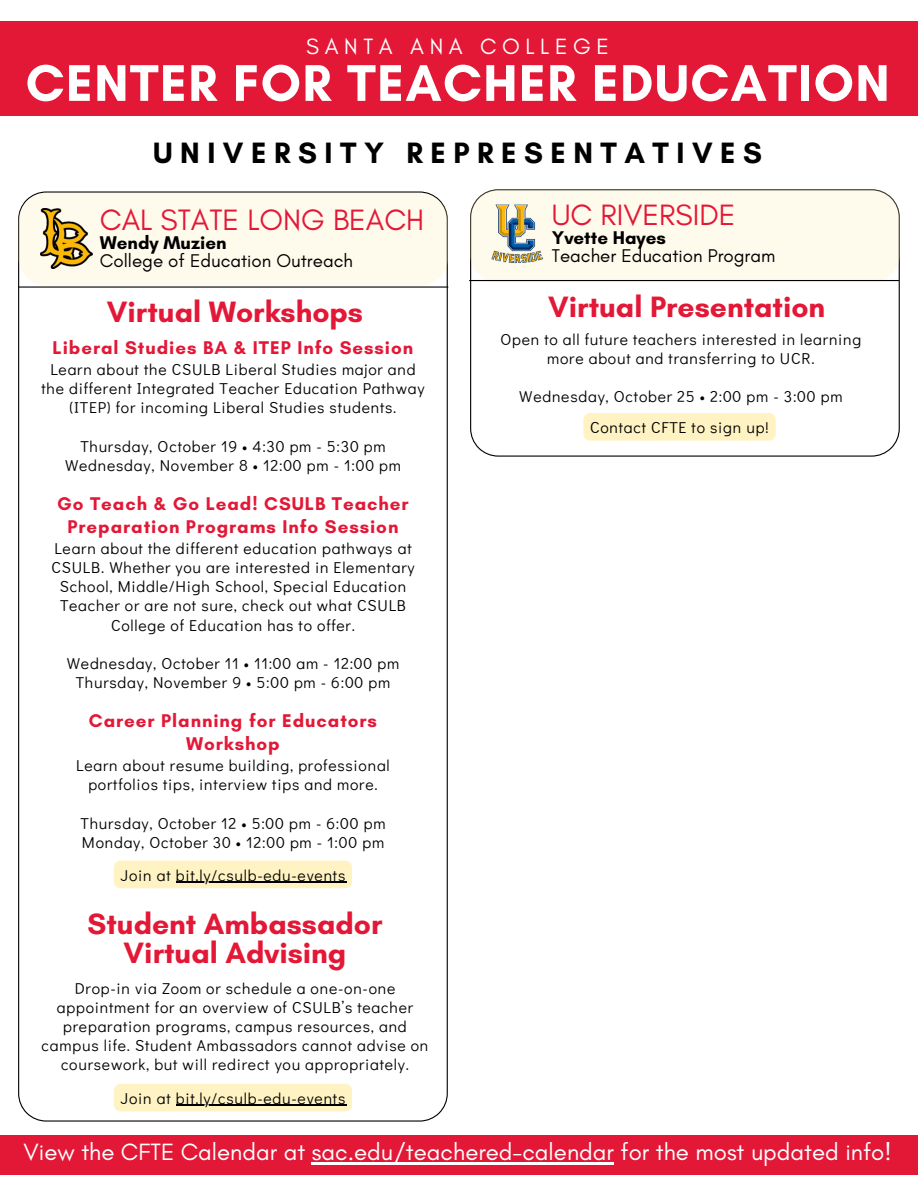
<style>
.page{position:relative;width:918px;height:1188px;background:#fff}
.page>*{position:absolute;margin:0;border:0;box-sizing:border-box;transform-origin:0 0}
.t1{font:700 52.5px "Glacial Indifference";letter-spacing:.025em;color:#fff}
.t2{font:700 30px/29.2px "Glacial Indifference";color:#e31837;text-align:center}
.t3{font:30px "Glacial Indifference";color:#e31837}
.t4{font:700 30px "Glacial Indifference";letter-spacing:.25em;color:#000}
.t5{font:24px "Glacial Indifference";color:#fff}
.t6{font:22.5px "Glacial Indifference";letter-spacing:.25em;color:#fff}
.t7{font:700 18.75px/22.5px "Glacial Indifference";letter-spacing:.05em;color:#e31837;text-align:center}
.t8{font:18.75px "Glacial Indifference";color:#000}
.t9{font:700 18.75px "Glacial Indifference";color:#000}
.t10{font:15.75px/19.2px "Didact Gothic";letter-spacing:.05em;color:#000;text-align:center}
</style>
<div class="page">
<div style="left:0;top:1135px;width:918px;height:40px;background:#e31837"></div>
<hr style="left:312px;top:1162px;width:302px;height:3px;background:#fff">
<div style="left:0;top:21px;width:918px;height:95px;background:#e31837"></div>
<svg style="left:470px;top:282px;width:430px;height:175px"></svg>
<div style="left:470px;top:189px;width:430px;height:93px;background:#fffbec"></div>
<svg style="left:18px;top:191px;width:430px;height:931px"></svg>
<div style="left:18px;top:193px;width:430px;height:93px;background:#fffbec"></div>
<img style="left:40px;top:208px;width:52px;height:60px">
<hr style="left:19px;top:286px;width:429px;height:2px;background:#000">
<img style="left:490px;top:203px;width:54px;height:61px">
<div style="left:583px;top:413px;width:193px;height:28px;background:#fff3c3"></div>
<hr style="left:469px;top:280px;width:430px;height:1px;background:#000">
<div style="left:114px;top:861px;width:238px;height:27px;background:#fff3c3"></div>
<hr style="left:176px;top:882px;width:170px;height:1px;background:#000">
<div style="left:114px;top:1084px;width:238px;height:27px;background:#fff3c3"></div>
<hr style="left:176px;top:1105px;width:170px;height:1px;background:#000">
<p class="t6" style="left:306px;top:33px;width:304px">SANTA ANA COLLEGE</p>
<p class="t1" style="left:26px;top:51px;width:866px">CENTER FOR TEACHER EDUCATION</p>
<p class="t4" style="left:153px;top:134px;width:610px">UNIVERSITY REPRESENTATIVES</p>
<p class="t3" style="left:100px;top:201px;width:326px">CAL STATE LONG BEACH</p>
<p class="t9" style="left:100px;top:231px;width:128px">Wendy Muzien</p>
<p class="t8" style="left:100px;top:249px;width:255px">College of Education Outreach</p>
<p class="t2" style="left:107px;top:297px;width:258px">Virtual Workshops</p>
<p class="t7" style="left:53px;top:336px;width:362px">Liberal Studies BA &amp; ITEP Info Session</p>
<p class="t10" style="left:41px;top:359px;width:385px">Learn about the CSULB Liberal Studies major and the different Integrated Teacher Education Pathway (ITEP) for incoming Liberal Studies students.</p>
<p class="t10" style="left:80px;top:436px;width:307px">Thursday, October 19 • 4:30 pm - 5:30 pm</p>
<p class="t10" style="left:65px;top:455px;width:338px">Wednesday, November 8 • 12:00 pm - 1:00 pm</p>
<p class="t7" style="left:57px;top:492px;width:353px">Go Teach &amp; Go Lead! CSULB Teacher<br>Preparation Programs Info Session</p>
<p class="t10" style="left:52px;top:538px;width:365px">Learn about the different education pathways at CSULB. Whether you are interested in Elementary School, Middle/High School, Special Education Teacher or are not sure, check out what CSULB College of Education has to offer.</p>
<p class="t10" style="left:67px;top:653px;width:334px">Wednesday, October 11 • 11:00 am - 12:00 pm</p>
<p class="t10" style="left:76px;top:672px;width:316px">Thursday, November 9 • 5:00 pm - 6:00 pm</p>
<p class="t7" style="left:89px;top:709px;width:290px">Career Planning for Educators<br>Workshop</p>
<p class="t10" style="left:76px;top:755px;width:315px">Learn about resume building, professional portfolios tips, interview tips and more.</p>
<p class="t10" style="left:81px;top:813px;width:306px">Thursday, October 12 • 5:00 pm - 6:00 pm</p>
<p class="t10" style="left:82px;top:832px;width:304px">Monday, October 30 • 12:00 pm - 1:00 pm</p>
<p class="t10" style="left:121px;top:865px;width:226px">Join at bit.ly/csulb-edu-events</p>
<p class="t2" style="left:87px;top:909px;width:297px">Student Ambassador<br>Virtual Advising</p>
<p class="t10" style="left:42px;top:978px;width:388px">Drop-in via Zoom or schedule a one-on-one appointment for an overview of CSULB’s teacher preparation programs, campus resources, and campus life. Student Ambassadors cannot advise on coursework, but will redirect you appropriately.</p>
<p class="t10" style="left:121px;top:1088px;width:226px">Join at bit.ly/csulb-edu-events</p>
<p class="t3" style="left:552px;top:196px;width:185px">UC RIVERSIDE</p>
<p class="t9" style="left:552px;top:226px;width:116px">Yvette Hayes</p>
<p class="t8" style="left:552px;top:244px;width:225px">Teacher Education Program</p>
<p class="t2" style="left:548px;top:292px;width:279px">Virtual Presentation</p>
<p class="t10" style="left:500px;top:329px;width:363px">Open to all future teachers interested in learning more about and transferring to UCR.</p>
<p class="t10" style="left:519px;top:387px;width:325px">Wednesday, October 25 • 2:00 pm - 3:00 pm</p>
<p class="t10" style="left:590px;top:417px;width:180px">Contact CFTE to sign up!</p>
<p class="t5" style="left:24px;top:1137px;width:870px">View the CFTE Calendar at sac.edu/teachered-calendar for the most updated info!</p>
</div>
